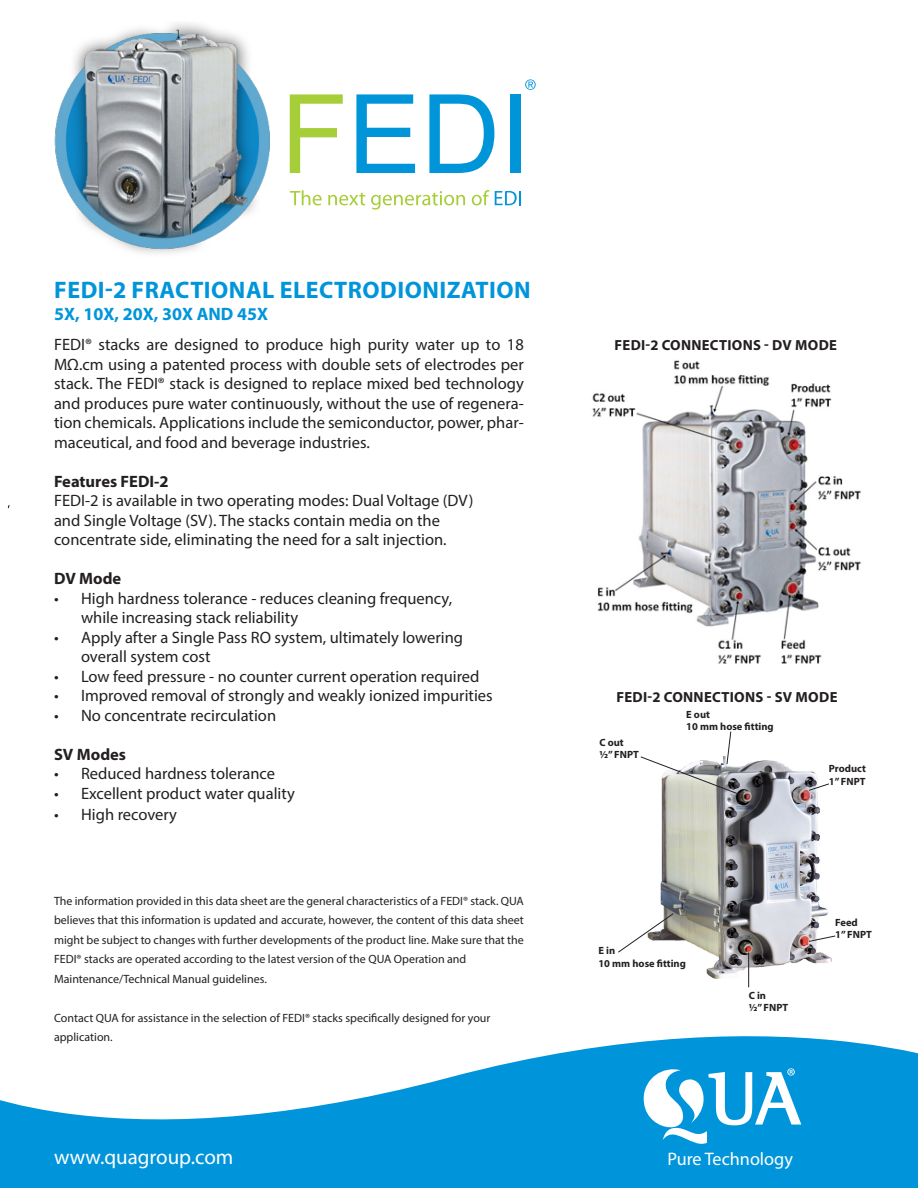
<style>
.page{position:relative;width:918px;height:1188px;background:#fff}
.page>*{position:absolute;margin:0;border:0;box-sizing:border-box;transform-origin:0 0}
.t1{font:700 24px "Myriad Pro";letter-spacing:.02em;color:#0095da}
.t2{font:21px "Myriad Pro";color:#fff}
.t3{font:18.15px "Myriad Pro";color:#fff}
.t4{font:700 18px "Myriad Pro";color:#0095da}
.t5{font:16.5px/19.5px "Myriad Pro";color:#231f20}
.t6{font:700 16.5px "Myriad Pro";color:#231f20}
.t7{font:700 14.7px "Myriad Pro";letter-spacing:.02em;color:#231f20}
.t8{font:12px/19.5px "Myriad Pro";color:#231f20;text-align:justify}
.t9{font:700 10.5px "Myriad Pro";color:#231f20}
</style>
<div class="page">
<img style="left:660px;top:760px;width:172px;height:224px">
<svg style="left:525px;top:79px;width:11px;height:11px"></svg>
<svg style="left:290px;top:94px;width:53px;height:79px"></svg>
<svg style="left:356px;top:94px;width:59px;height:79px"></svg>
<svg style="left:429px;top:94px;width:65px;height:79px"></svg>
<div style="left:510px;top:94px;width:11px;height:79px;background:#0095d9"></div>
<svg style="left:290px;top:190px;width:32px;height:15px"></svg>
<svg style="left:328px;top:193px;width:37px;height:12px"></svg>
<svg style="left:371px;top:191px;width:94px;height:19px"></svg>
<svg style="left:472px;top:190px;width:17px;height:15px"></svg>
<svg style="left:495px;top:191px;width:26px;height:14px"></svg>
<img style="left:592px;top:360px;width:269px;height:304px">
<img style="left:54px;top:23px;width:216px;height:231px">
<svg style="left:0;top:984px;width:918px;height:204px;fill:#0095da"></svg>
<svg style="left:642px;top:1067px;width:159px;height:79px"></svg>
<svg style="left:808px;top:783px;width:22px;height:8px"></svg>
<svg style="left:640px;top:731px;width:101px;height:65px"></svg>
<svg style="left:618px;top:913px;width:56px;height:40px"></svg>
<hr style="left:748px;top:953px;width:1px;height:34px;background:#231f20">
<svg style="left:808px;top:935px;width:28px;height:7px"></svg>
<p class="t1" style="left:54px;top:274px;width:478px">FEDI-2 FRACTIONAL ELECTRODIONIZATION</p>
<p class="t4" style="left:54px;top:302px;width:216px">5X, 10X, 20X, 30X AND 45X</p>
<p class="t5" style="left:54px;top:335px;width:471px;text-align:justify">FEDI® stacks are designed to produce high purity water up to 18<br>MΩ.cm using a patented process with double sets of electrodes per stack. The FEDI® stack is designed to replace mixed bed technology and produces pure water continuously, without the use of regenera&shy;tion chemicals. Applications include the semiconductor, power, phar&shy;maceutical, and food and beverage industries.</p>
<p class="t6" style="left:54px;top:470px;width:116px">Features FEDI-2</p>
<p class="t5" style="left:54px;top:491px;width:421px">FEDI-2 is available in two operating modes: Dual Voltage (DV)</p>
<p class="t5" style="left:54px;top:510px;width:387px">and Single Voltage (SV). The stacks contain media on the</p>
<p class="t5" style="left:54px;top:530px;width:394px">concentrate side, eliminating the need for a salt injection.</p>
<p class="t6" style="left:54px;top:568px;width:69px">DV Mode</p>
<p class="t5" style="left:81px;top:588px;width:373px;text-indent:-27px">• High hardness tolerance - reduces cleaning frequency, while increasing stack reliability</p>
<p class="t5" style="left:81px;top:627px;width:384px;text-indent:-27px">• Apply after a Single Pass RO system, ultimately lowering overall system cost</p>
<p class="t5" style="left:54px;top:666px;width:427px">• Low feed pressure - no counter current operation required</p>
<p class="t5" style="left:54px;top:686px;width:440px">• Improved removal of strongly and weakly ionized impurities</p>
<p class="t5" style="left:54px;top:705px;width:224px">• No concentrate recirculation</p>
<p class="t6" style="left:54px;top:743px;width:74px">SV Modes</p>
<p class="t5" style="left:54px;top:764px;width:223px">• Reduced hardness tolerance</p>
<p class="t5" style="left:54px;top:783px;width:242px">• Excellent product water quality</p>
<p class="t5" style="left:54px;top:805px;width:125px">• High recovery</p>
<p class="t8" style="left:54px;top:891px;width:471px">The information provided in this data sheet are the general characteristics of a FEDI® stack. QUA believes that this information is updated and accurate, however, the content of this data sheet might be subject to changes with further developments of the product line. Make sure that the FEDI® stacks are operated according to the latest version of the QUA Operation and</p>
<p class="t8" style="left:54px;top:969px;width:214px">Maintenance/Technical Manual guidelines.</p>
<p class="t8" style="left:54px;top:1008px;width:438px">Contact QUA for assistance in the selection of FEDI® stacks specifically designed for your</p>
<p class="t8" style="left:54px;top:1027px;width:60px">application.</p>
<p class="t7" style="left:615px;top:335px;width:224px">FEDI-2 CONNECTIONS - DV MODE</p>
<p class="t7" style="left:616px;top:687px;width:223px">FEDI-2 CONNECTIONS - SV MODE</p>
<p class="t9" style="left:599px;top:735px;width:26px">C out</p>
<p class="t9" style="left:599px;top:748px;width:41px">1/2” FNPT</p>
<p class="t9" style="left:686px;top:707px;width:25px">E out</p>
<p class="t9" style="left:686px;top:720px;width:89px">10 mm hose fitting</p>
<p class="t9" style="left:829px;top:762px;width:39px">Product</p>
<p class="t9" style="left:829px;top:774px;width:38px">1” FNPT</p>
<p class="t9" style="left:598px;top:944px;width:18px">E in</p>
<p class="t9" style="left:598px;top:956px;width:89px">10 mm hose fitting</p>
<p class="t9" style="left:749px;top:988px;width:19px">C in</p>
<p class="t9" style="left:749px;top:1001px;width:41px">1/2” FNPT</p>
<p class="t9" style="left:835px;top:915px;width:24px">Feed</p>
<p class="t9" style="left:835px;top:928px;width:38px">1” FNPT</p>
<p class="t2" style="left:54px;top:1144px;width:181px">www.quagroup.com</p>
<p class="t3" style="left:668px;top:1148px;width:127px">Pure Technology</p>
</div>
